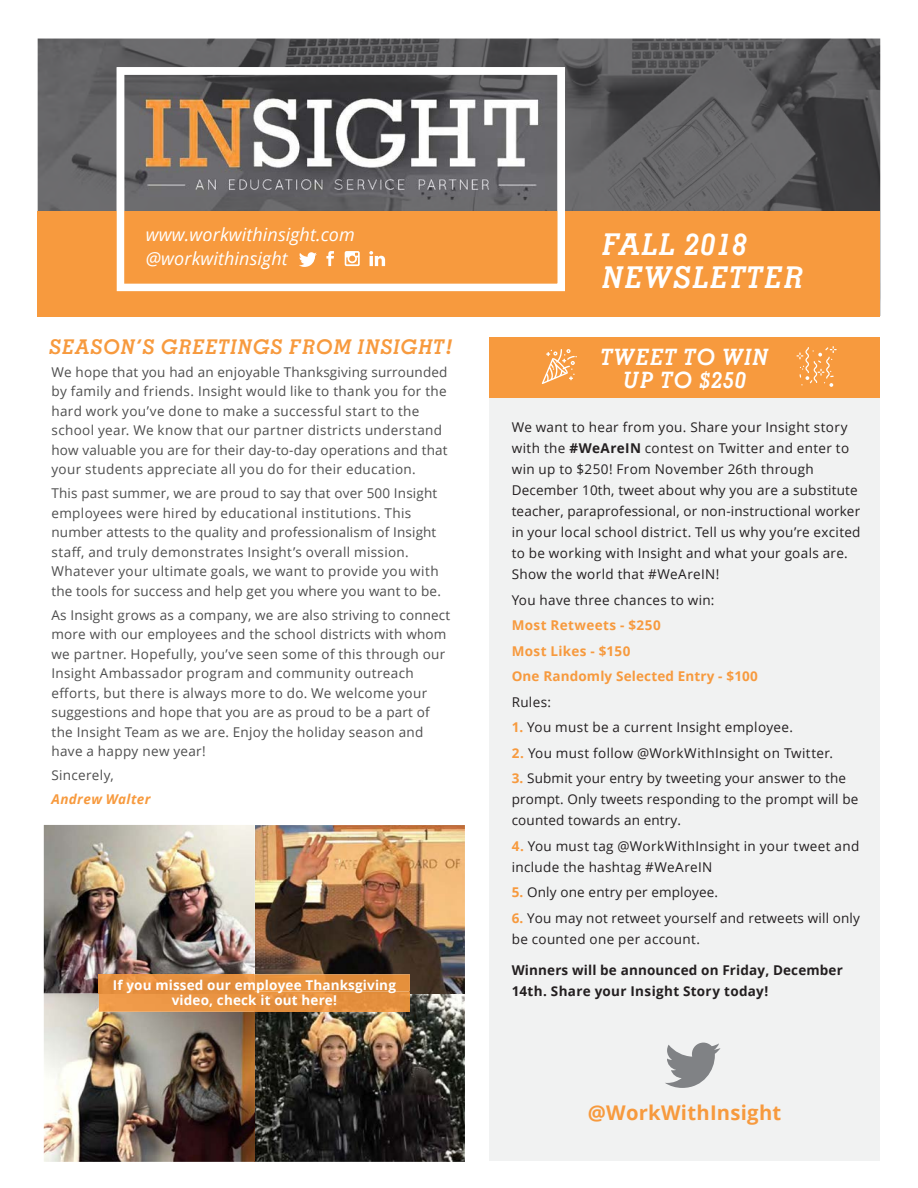
<style>
.page{position:relative;width:918px;height:1188px;background:#fff}
.page>*{position:absolute;margin:0;border:0;box-sizing:border-box;transform-origin:0 0}
.t1{font:italic 700 30px/33px "Memphis";letter-spacing:.03em;color:#fff}
.t2{font:italic 700 22.5px/22.5px "Memphis";letter-spacing:.03em;color:#fff;text-align:center}
.t3{font:italic 700 20.25px "Memphis";letter-spacing:.03em;color:#f79a3e}
.t4{font:700 20.25px "Open Sans";letter-spacing:.015em;color:#f79a3e}
.t5{font:italic 18px/24px "Open Sans";letter-spacing:.005em;color:#fff}
.t6{font:13.5px/19.5px "Open Sans";letter-spacing:.02em;color:#4e4e4e}
.t7{font:13.5px/21px "Open Sans";letter-spacing:.02em;color:#231f20}
.t8{font:700 13.5px/21px "Open Sans";letter-spacing:.01em;color:#231f20}
.t9{font:700 13.5px/25.5px "Open Sans";letter-spacing:.01em;color:#f79a3e}
.t10{font:700 13.5px/15px "Open Sans";letter-spacing:.01em;color:#fff;text-align:center}
.t11{font:italic 700 13.5px "Open Sans";letter-spacing:.03em;color:#f79a3e}
.s1{font-weight:700}
.s2{font-weight:700;color:#f79a3e}
</style>
<div class="page">
<img style="left:44px;top:825px;width:421px;height:337px">
<img style="left:410px;top:991px;width:55px;height:3px">
<img style="left:255px;top:1012px;width:1px;height:150px">
<img style="left:254px;top:825px;width:1px;height:149px">
<div style="left:489px;top:337px;width:391px;height:823px;background:#f1f2f2"></div>
<div style="left:489px;top:337px;width:391px;height:61px;background:#f79a3e"></div>
<svg style="left:665px;top:1043px;width:56px;height:45px"></svg>
<img style="left:38px;top:39px;width:842px;height:172px">
<div style="left:38px;top:211px;width:842px;height:105px;background:#f79a3e"></div>
<svg style="left:117px;top:67px;width:448px;height:224px"></svg>
<svg style="left:369px;top:251px;width:16px;height:15px"></svg>
<svg style="left:345px;top:251px;width:15px;height:15px"></svg>
<svg style="left:326px;top:251px;width:8px;height:15px"></svg>
<svg style="left:299px;top:252px;width:18px;height:15px"></svg>
<img style="left:139px;top:93px;width:406px;height:103px">
<svg style="left:542px;top:349px;width:35px;height:35px"></svg>
<svg style="left:797px;top:346px;width:40px;height:41px"></svg>
<img style="left:99px;top:974px;width:311px;height:38px">
<svg style="left:254px;top:974px;width:2px;height:38px"></svg>
<h3 class="t5" style="left:146px;top:222px;width:210px">www.workwithinsight.com @workwithinsight</h3>
<h3 class="t3" style="left:49px;top:334px;width:406px">SEASON’S GREETINGS FROM INSIGHT!</h3>
<p class="t6" style="left:51px;top:362px;width:398px">We hope that you had an enjoyable Thanksgiving surrounded by family and friends. Insight would like to thank you for the hard work you’ve done to make a successful start to the school year. We know that our partner districts understand how valuable you are for their day-to-day operations and that your students appreciate all you do for their education.</p>
<p class="t6" style="left:51px;top:483px;width:391px">This past summer, we are proud to say that over 500 Insight employees were hired by educational institutions. This number attests to the quality and professionalism of Insight staff, and truly demonstrates Insight’s overall mission.<br>Whatever your ultimate goals, we want to provide you with the tools for success and help get you where you want to be.</p>
<p class="t6" style="left:51px;top:605px;width:400px">As Insight grows as a company, we are also striving to connect more with our employees and the school districts with whom we partner. Hopefully, you’ve seen some of this through our Insight Ambassador program and community outreach efforts, but there is always more to do. We welcome your suggestions and hope that you are as proud to be a part of the Insight Team as we are. Enjoy the holiday season and have a happy new year!</p>
<p class="t6" style="left:51px;top:765px;width:64px">Sincerely,</p>
<p class="t11" style="left:51px;top:790px;width:100px">Andrew Walter</p>
<p class="t10" style="left:113px;top:977px;width:285px">If you missed our employee Thanksgiving video, check it out here!</p>
<h1 class="t1" style="left:602px;top:228px;width:203px">FALL 2018<br>NEWSLETTER</h1>
<h2 class="t2" style="left:601px;top:346px;width:170px">TWEET TO WIN<br>UP TO $250</h2>
<p class="t7" style="left:512px;top:416px;width:350px">We want to hear from you. Share your Insight story with the <span class="s1">#WeAreIN</span> contest on Twitter and enter to win up to $250! From November 26th through December 10th, tweet about why you are a substitute teacher, paraprofessional, or non-instructional worker in your local school district. Tell us why you’re excited to be working with Insight and what your goals are.<br>Show the world that #WeAreIN!</p>
<p class="t7" style="left:512px;top:589px;width:204px">You have three chances to win:</p>
<p class="t9" style="left:512px;top:612px;width:248px">Most Retweets - $250<br>Most Likes - $150<br>One Randomly Selected Entry - $100</p>
<p class="t7" style="left:512px;top:691px;width:41px">Rules:</p>
<p class="t7" style="left:512px;top:717px;width:283px"><span class="s2">1.</span> You must be a current Insight employee.</p>
<p class="t7" style="left:512px;top:742px;width:323px"><span class="s2">2.</span> You must follow @WorkWithInsight on Twitter.</p>
<p class="t7" style="left:512px;top:768px;width:348px"><span class="s2">3.</span> Submit your entry by tweeting your answer to the prompt. Only tweets responding to the prompt will be counted towards an entry.</p>
<p class="t7" style="left:512px;top:835px;width:349px"><span class="s2">4.</span> You must tag @WorkWithInsight in your tweet and include the hashtag #WeAreIN</p>
<p class="t7" style="left:512px;top:882px;width:208px"><span class="s2">5.</span> Only one entry per employee.</p>
<p class="t7" style="left:512px;top:907px;width:350px"><span class="s2">6.</span> You may not retweet yourself and retweets will only be counted one per account.</p>
<p class="t8" style="left:512px;top:960px;width:333px">Winners will be announced on Friday, December<br>14th. Share your Insight Story today!</p>
<h3 class="t4" style="left:588px;top:1098px;width:195px">@WorkWithInsight</h3>
</div>
